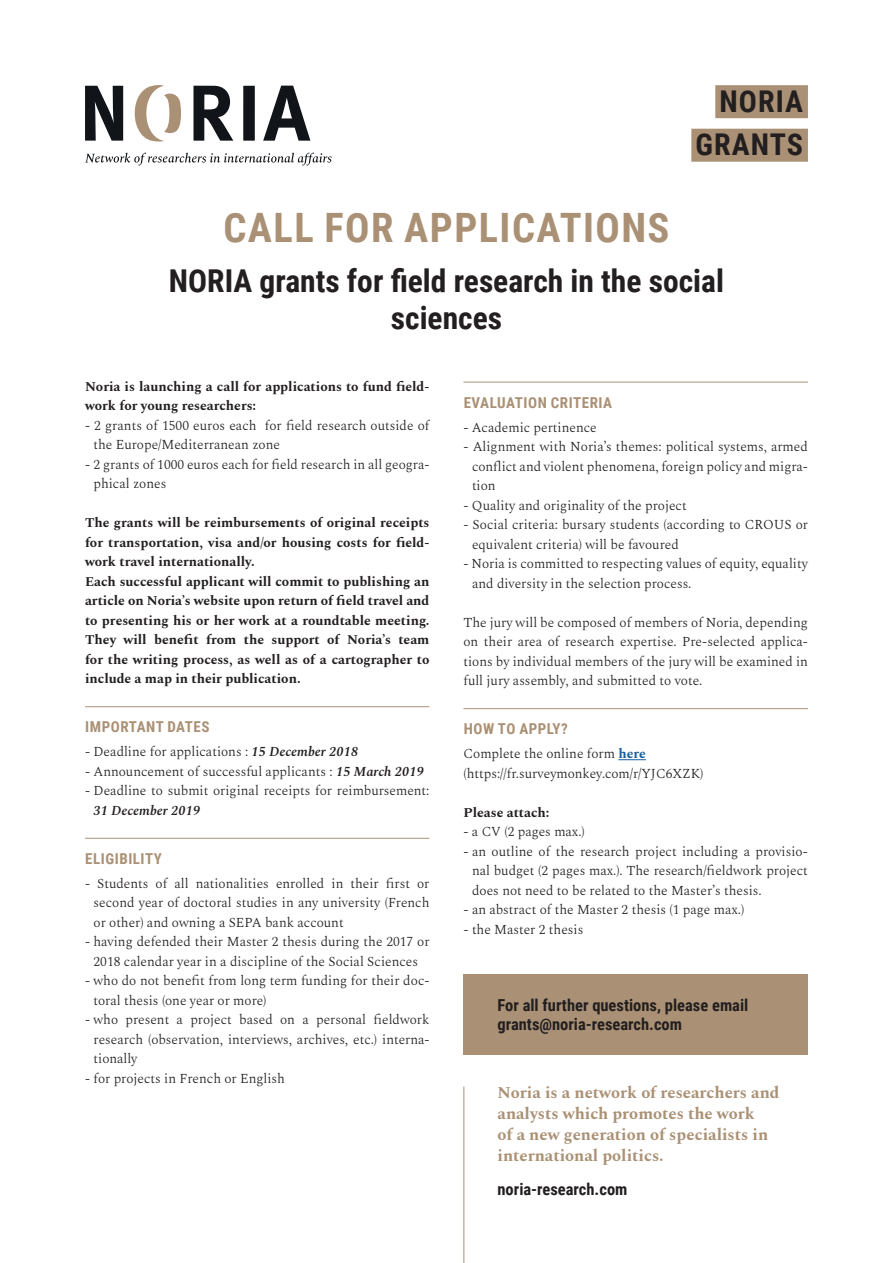
<style>
.page{position:relative;width:893px;height:1263px;background:#fff}
.page>*{position:absolute;margin:0;border:0;box-sizing:border-box;transform-origin:0 0}
.t1{font:700 40.5px "Roboto Condensed";letter-spacing:.035em;color:#aa9175}
.t2{font:700 31.5px/37.5px "Roboto Condensed";color:#231f20;text-align:center}
.t3{font:700 30px/43.5px "Roboto Condensed";letter-spacing:.035em;color:#231f20;text-align:right}
.t4{font:700 16.5px/21px "Spectral";color:#aa9175}
.t5{font:700 16.5px/19.5px "Roboto Condensed";color:#231f20}
.t6{font:700 15px "Roboto Condensed";letter-spacing:.035em;color:#aa9175}
.t7{font:300 13.5px/19.5px "Spectral";color:#231f20}
.t8{font:700 13.5px/19.5px "Spectral";color:#231f20}
.t9{font:italic 600 13.5px "Spectral";color:#231f20}
.s1{font-weight:600;font-style:italic}
.s2{font-weight:700;color:#175d9e}
</style>
<div class="page">
<svg style="left:85px;top:153px;width:247px;height:12px"></svg>
<svg style="left:85px;top:86px;width:38px;height:55px"></svg>
<svg style="left:193px;top:86px;width:40px;height:55px"></svg>
<div style="left:243px;top:86px;width:12px;height:55px;background:#111418"></div>
<svg style="left:263px;top:86px;width:47px;height:55px"></svg>
<svg style="left:135px;top:85px;width:46px;height:56px"></svg>
<hr style="left:463px;top:1086px;width:1px;height:177px;background:#aa9175">
<div style="left:715px;top:85px;width:93px;height:33px;background:#aa9175"></div>
<div style="left:691px;top:129px;width:117px;height:33px;background:#aa9175"></div>
<hr style="left:85px;top:706px;width:344px;height:1px;background:#aa9175">
<hr style="left:85px;top:838px;width:344px;height:1px;background:#aa9175">
<hr style="left:463px;top:382px;width:345px;height:1px;background:#aa9175">
<hr style="left:463px;top:708px;width:345px;height:1px;background:#aa9175">
<svg style="left:618px;top:759px;width:28px;height:1px"></svg>
<div style="left:463px;top:974px;width:345px;height:80px;background:#aa9175"></div>
<h3 class="t3" style="left:696px;top:78px;width:109px">NORIA<br>GRANTS</h3>
<h1 class="t1" style="left:223px;top:199px;width:448px">CALL FOR APPLICATIONS</h1>
<h2 class="t2" style="left:169px;top:261px;width:556px">NORIA grants for field research in the social sciences</h2>
<p class="t8" style="left:85px;top:375px;width:346px">Noria is launching a call for applications to fund field&shy;work for young researchers:</p>
<p class="t7" style="left:94px;top:414px;width:337px;text-indent:-9px">- 2 grants of 1500 euros each for field research outside of the Europe/Mediterranean zone</p>
<p class="t7" style="left:94px;top:453px;width:337px;text-indent:-9px">- 2 grants of 1000 euros each for field research in all geogra&shy;phical zones</p>
<p class="t8" style="left:85px;top:512px;width:346px">The grants will be reimbursements of original receipts for transportation, visa and/or housing costs for field&shy;work travel internationally.<br>Each successful applicant will commit to publishing an article on Noria’s website upon return of field travel and to presenting his or her work at a roundtable meeting.<br>They will benefit from the support of Noria’s team for the writing process, as well as of a cartographer to include a map in their publication.</p>
<p class="t6" style="left:85px;top:717px;width:126px">IMPORTANT DATES</p>
<p class="t7" style="left:85px;top:741px;width:275px">- Deadline for applications : <span class="s1">15 December 2018</span></p>
<p class="t7" style="left:85px;top:760px;width:341px">- Announcement of successful applicants : <span class="s1">15 March 2019</span></p>
<p class="t7" style="left:85px;top:780px;width:346px">- Deadline to submit original receipts for reimbursement:</p>
<p class="t9" style="left:94px;top:800px;width:108px">31 December 2019</p>
<p class="t6" style="left:85px;top:848px;width:78px">ELIGIBILITY</p>
<p class="t7" style="left:94px;top:872px;width:337px;text-align:justify;text-indent:-9px">- Students of all nationalities enrolled in their first or second year of doctoral studies in any university (French or other) and owning a SEPA bank account</p>
<p class="t7" style="left:85px;top:931px;width:346px;text-align:center">- having defended their Master 2 thesis during the 2017 or<br>2018 calendar year in a discipline of the Social Sciences</p>
<p class="t7" style="left:94px;top:970px;width:337px;text-indent:-9px">- who do not benefit from long term funding for their doc&shy;toral thesis (one year or more)</p>
<p class="t7" style="left:94px;top:1009px;width:337px;text-align:justify;text-indent:-9px">- who present a project based on a personal fieldwork research (observation, interviews, archives, etc.) interna&shy;tionally</p>
<p class="t7" style="left:85px;top:1067px;width:201px">- for projects in French or English</p>
<p class="t6" style="left:464px;top:392px;width:150px">EVALUATION CRITERIA</p>
<p class="t7" style="left:463px;top:416px;width:135px">- Academic pertinence</p>
<p class="t7" style="left:472px;top:436px;width:337px;text-align:justify;text-indent:-9px">- Alignment with Noria’s themes: political systems, armed conflict and violent phenomena, foreign policy and migra&shy;tion</p>
<p class="t7" style="left:463px;top:494px;width:225px">- Quality and originality of the project</p>
<p class="t7" style="left:472px;top:514px;width:337px;text-indent:-9px">- Social criteria: bursary students (according to CROUS or equivalent criteria) will be favoured</p>
<p class="t7" style="left:472px;top:553px;width:337px;text-indent:-9px">- Noria is committed to respecting values of equity, equality and diversity in the selection process.</p>
<p class="t7" style="left:463px;top:611px;width:346px;text-align:justify">The jury will be composed of members of Noria, depending on their area of research expertise. Pre-selected applica&shy;tions by individual members of the jury will be examined in full jury assembly, and submitted to vote.</p>
<p class="t6" style="left:464px;top:718px;width:105px">HOW TO APPLY?</p>
<p class="t7" style="left:463px;top:743px;width:242px">Complete the online form <span class="s2">here </span>(https://fr.surveymonkey.com/r/YJC6XZK)</p>
<p class="t8" style="left:463px;top:801px;width:87px">Please attach:</p>
<p class="t7" style="left:463px;top:821px;width:123px">- a CV (2 pages max.)</p>
<p class="t7" style="left:472px;top:840px;width:337px;text-align:justify;text-indent:-9px">- an outline of the research project including a provisio&shy;nal budget (2 pages max.). The research/fieldwork project does not need to be related to the Master’s thesis.</p>
<p class="t7" style="left:463px;top:899px;width:282px">- an abstract of the Master 2 thesis (1 page max.)</p>
<p class="t7" style="left:463px;top:918px;width:121px">- the Master 2 thesis</p>
<p class="t5" style="left:497px;top:994px;width:252px">For all further questions, please email grants@noria-research.com</p>
<p class="t4" style="left:497px;top:1081px;width:284px">Noria is a network of researchers and analysts which promotes the work<br>of a new generation of specialists in international politics.</p>
<p class="t5" style="left:497px;top:1179px;width:131px">noria-research.com</p>
</div>
